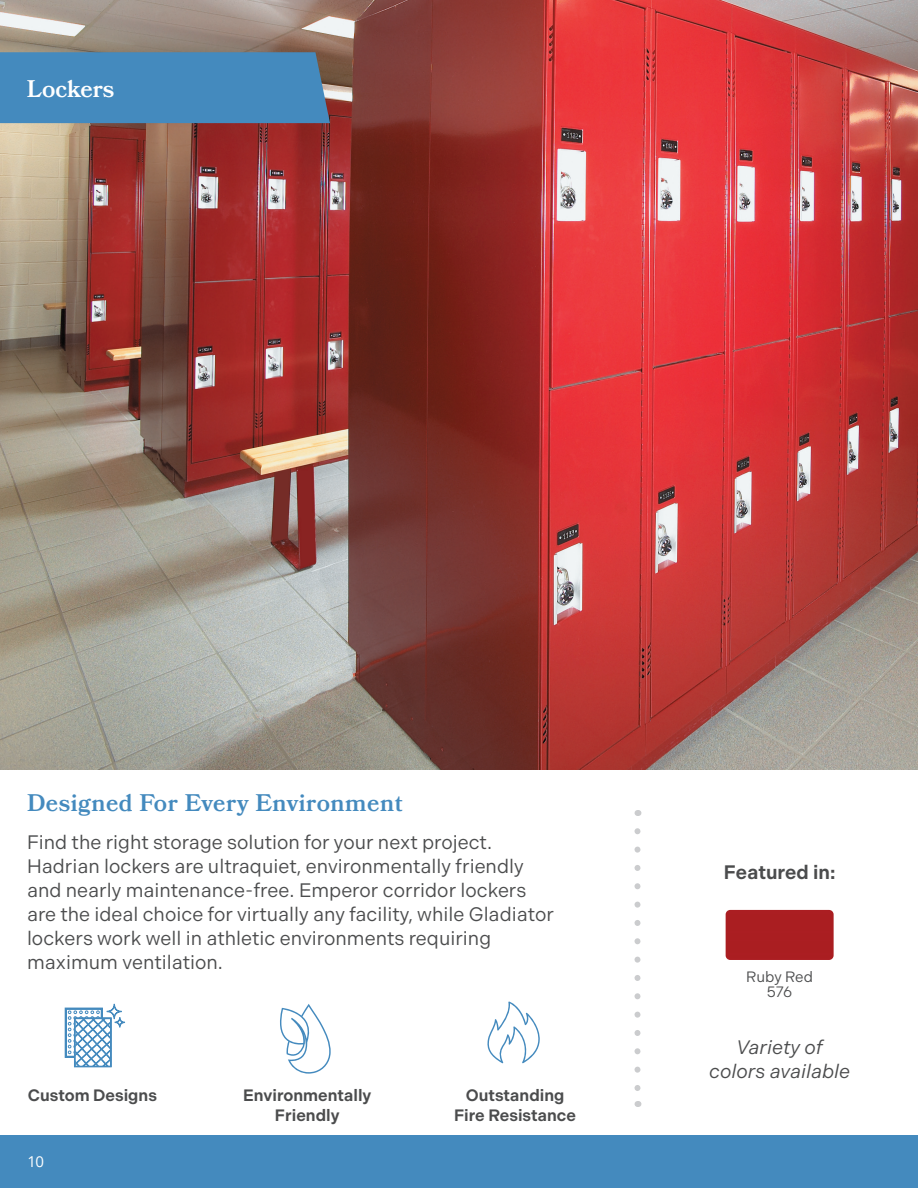
<style>
.page{position:relative;width:918px;height:1188px;background:#fff}
.page>*{position:absolute;margin:0;border:0;box-sizing:border-box;transform-origin:0 0}
.back_page_header{font:600 24px "Bookmania";letter-spacing:.02em;color:#448abe}
.Header_32_32{font:600 24px "Bookmania";color:#fff}
.back_page_body_copy{font:19.5px/24px "Indivisible";color:#4b4c4d}
.back_page_body_copy-2{font:italic 19.5px/24px "Indivisible";color:#4b4c4d;text-align:center}
.back_page_body_copy-3{font:600 19.5px "Indivisible";color:#4b4c4d}
.t1{font:600 16.5px/19.8px "Indivisible";color:#4b4c4d;text-align:center}
.back_page_body_copy-4{font:15px "Indivisible";letter-spacing:-.005em;color:#4b4c4d}
.t2{font:15px "Open Sans";color:#fff}
.t3{font:600 12px "Open Sans";color:#fff}
</style>
<div class="page">
<img style="left:0;top:0;width:918px;height:770px">
<svg style="left:634px;top:831px;width:6px;height:260px"></svg>
<div style="left:726px;top:910px;width:108px;height:50px;background:#aa1e21"></div>
<div style="left:0;top:52px;width:330px;height:71px;background:#448abe"></div>
<svg style="left:487px;top:1002px;width:53px;height:61px"></svg>
<svg style="left:64px;top:1003px;width:62px;height:65px"></svg>
<svg style="left:280px;top:1004px;width:51px;height:70px"></svg>
<div style="left:0;top:1136px;width:918px;height:52px;background:#448abe"></div>
<p class="Header_32_32" style="left:27px;top:75px;width:89px">Lockers</p>
<p class="back_page_header" style="left:27px;top:789px;width:377px">Designed For Every Environment</p>
<p class="back_page_body_copy" style="left:27px;top:830px;width:529px">Find the right storage solution for your next project.<br>Hadrian lockers are ultraquiet, environmentally friendly and nearly maintenance-free. Emperor corridor lockers are the ideal choice for virtually any facility, while Gladiator lockers work well in athletic environments requiring maximum ventilation.</p>
<p class="t1" style="left:28px;top:1086px;width:131px">Custom Designs</p>
<p class="t1" style="left:243px;top:1086px;width:130px">Environmentally<br>Friendly</p>
<p class="t1" style="left:454px;top:1086px;width:124px">Outstanding<br>Fire Resistance</p>
<p class="t3" style="left:27px;top:1148px;width:15px">10</p>
<p class="t2" style="left:28px;top:1152px;width:18px">10</p>
<p class="back_page_body_copy-3" style="left:724px;top:861px;width:113px">Featured in:</p>
<p class="back_page_body_copy-4" style="left:746px;top:968px;width:68px">Ruby Red</p>
<p class="back_page_body_copy-4" style="left:767px;top:983px;width:27px">576</p>
<p class="back_page_body_copy-2" style="left:709px;top:1036px;width:143px">Variety of colors available</p>
</div>
